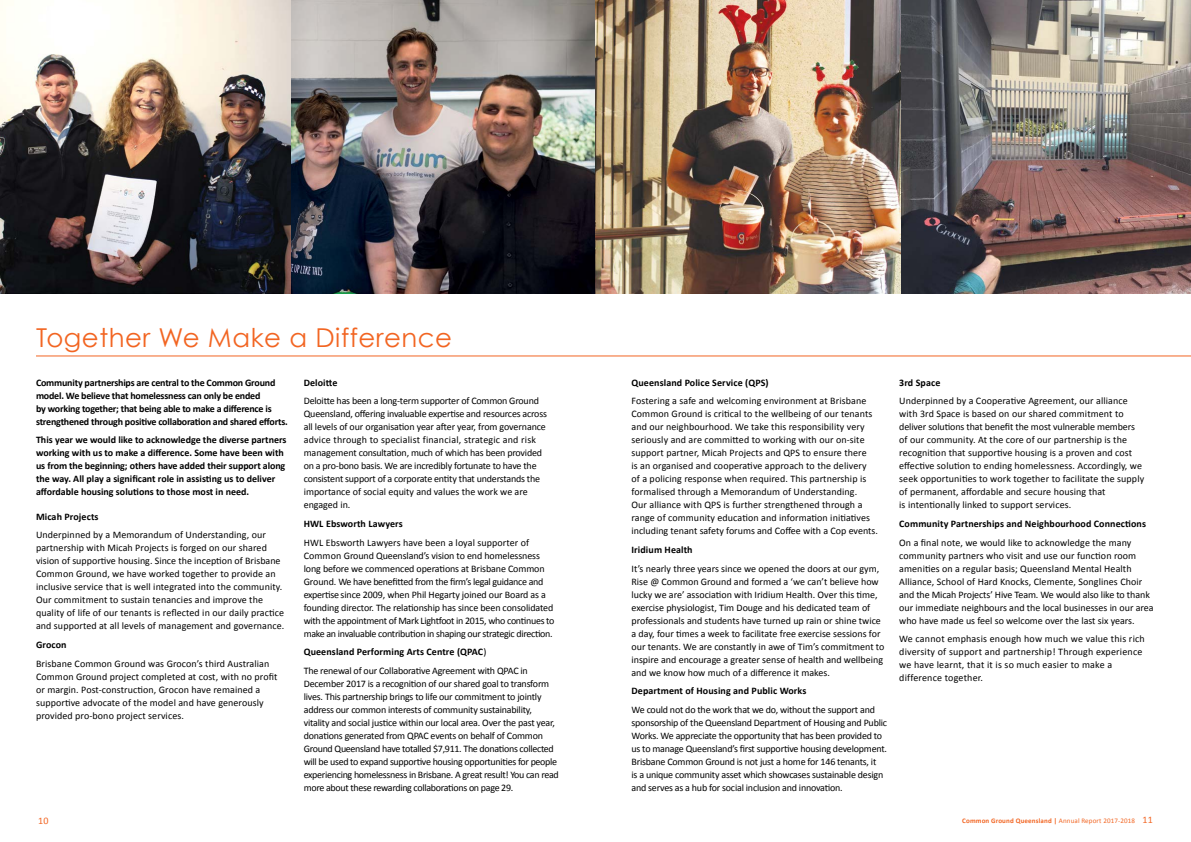
<style>
.page{position:relative;width:1191px;height:842px;background:#fff}
.page>*{position:absolute;margin:0;border:0;box-sizing:border-box;transform-origin:0 0}
.Orange_heading{font:26px "Century Gothic";letter-spacing:.02em;color:#f26522}
.Body_Text{font:10px/13px "Calibri";color:#000}
.Body_Text-2{font:10px/13px "Calibri";letter-spacing:-.02em;color:#000}
.Body_Text-3{font:10px/13px "Calibri";letter-spacing:-.03em;color:#000}
.Body_Text-4{font:700 10px/13px "Calibri";color:#000}
.Body_Text-5{font:700 10px/13px "Calibri";letter-spacing:-.02em;color:#000}
.Body_Text-6{font:10px/13px "Calibri";letter-spacing:.02em;color:#000}
.t1{font:10px "Calibri";color:#f26522}
.t2{font:700 7px "Calibri";letter-spacing:.02em;color:#f26522}
.s1{font-weight:400}
.s2{font-weight:400;font-size:10px}
</style>
<div class="page">
<hr style="left:36px;top:356px;width:1155px;height:1px;background:#f26522">
<img style="left:0;top:0;width:1191px;height:293px">
<p class="Orange_heading" style="left:36px;top:322px;width:418px">Together We Make a Difference</p>
<p class="Body_Text-5" style="left:36px;top:376px;width:253px">Community partnerships are central to the Common Ground model. We believe that homelessness can only be ended<br>by working together; that being able to make a difference is strengthened through positive collaboration and shared efforts.</p>
<p class="Body_Text-4" style="left:36px;top:434px;width:252px">This year we would like to acknowledge the diverse partners working with us to make a difference. Some have been with us from the beginning; others have added their support along the way. All play a significant role in assisting us to deliver affordable housing solutions to those most in need.</p>
<p class="Body_Text-4" style="left:36px;top:510px;width:64px">Micah Projects</p>
<p class="Body_Text" style="left:36px;top:529px;width:250px">Underpinned by a Memorandum of Understanding, our partnership with Micah Projects is forged on our shared vision of supportive housing. Since the inception of Brisbane Common Ground, we have worked together to provide an inclusive service that is well integrated into the community.<br>Our commitment to sustain tenancies and improve the quality of life of our tenants is reflected in our daily practice and supported at all levels of management and governance.</p>
<p class="Body_Text-4" style="left:36px;top:638px;width:32px">Grocon</p>
<p class="Body_Text" style="left:36px;top:657px;width:243px">Brisbane Common Ground was Grocon’s third Australian Common Ground project completed at cost, with no profit or margin. Post-construction, Grocon have remained a supportive advocate of the model and have generously provided pro-bono project services.</p>
<p class="Body_Text-4" style="left:304px;top:376px;width:35px">Deloitte</p>
<p class="Body_Text-2" style="left:304px;top:395px;width:245px">Deloitte has been a long-term supporter of Common Ground Queensland, offering invaluable expertise and resources across all levels of our organisation year after year, from governance advice through to specialist financial, strategic and risk management consultation, much of which has been provided on a pro-bono basis. We are incredibly fortunate to have the consistent support of a corporate entity that understands the importance of social equity and values the work we are engaged in.</p>
<p class="Body_Text-4" style="left:304px;top:517px;width:100px">HWL Ebsworth Lawyers</p>
<p class="Body_Text" style="left:304px;top:536px;width:252px">HWL Ebsworth Lawyers have been a loyal supporter of Common Ground Queensland’s vision to end homelessness long before we commenced operations at Brisbane Common Ground. We have benefitted from the firm’s legal guidance and expertise since 2009, when Phil Hegarty joined our Board as a founding director. The relationship has since been consolidated with the appointment of Mark Lightfoot in 2015, who continues to make an invaluable contribution in shaping our strategic direction.</p>
<p class="Body_Text-4" style="left:304px;top:646px;width:184px">Queensland Performing Arts Centre (QPAC<span class="s1">)</span></p>
<p class="Body_Text-3" style="left:304px;top:664px;width:256px">The renewal of our Collaborative Agreement with QPAC in December 2017 is a recognition of our shared goal to transform lives. This partnership brings to life our commitment to jointly address our common interests of community sustainability, vitality and social justice within our local area. Over the past year, donations generated from QPAC events on behalf of Common Ground Queensland have totalled $7,911. The donations collected will be used to expand supportive housing opportunities for people experiencing homelessness in Brisbane. A great result! You can read more about these rewarding collaborations on page 29.</p>
<p class="Body_Text-4" style="left:631px;top:376px;width:139px">Queensland Police Service (QPS)</p>
<p class="Body_Text" style="left:631px;top:395px;width:248px">Fostering a safe and welcoming environment at Brisbane Common Ground is critical to the wellbeing of our tenants and our neighbourhood. We take this responsibility very seriously and are committed to working with our on-site support partner, Micah Projects and QPS to ensure there<br>is an organised and cooperative approach to the delivery<br>of a policing response when required. This partnership is formalised through a Memorandum of Understanding.<br>Our alliance with QPS is further strengthened through a range of community education and information initiatives including tenant safety forums and Coffee with a Cop events.</p>
<p class="Body_Text-4" style="left:631px;top:543px;width:63px">Iridium Health</p>
<p class="Body_Text" style="left:631px;top:562px;width:254px">It’s nearly three years since we opened the doors at our gym, Rise @ Common Ground and formed a ‘we can’t believe how lucky we are’ association with Iridium Health. Over this time, exercise physiologist, Tim Douge and his dedicated team of professionals and students have turned up rain or shine twice a day, four times a week to facilitate free exercise sessions for our tenants. We are constantly in awe of Tim’s commitment to inspire and encourage a greater sense of health and wellbeing and we know how much of a difference it makes.</p>
<p class="Body_Text-4" style="left:631px;top:685px;width:176px">Department of Housing and Public Works</p>
<p class="Body_Text-2" style="left:631px;top:703px;width:257px">We could not do the work that we do, without the support and sponsorship of the Queensland Department of Housing and Public Works. We appreciate the opportunity that has been provided to us to manage Queensland’s first supportive housing development.<br>Brisbane Common Ground is not just a home for 146 tenants, it<br>is a unique community asset which showcases sustainable design and serves as a hub for social inclusion and innovation.</p>
<p class="Body_Text-4" style="left:899px;top:376px;width:43px">3rd Space</p>
<p class="Body_Text" style="left:899px;top:395px;width:246px">Underpinned by a Cooperative Agreement, our alliance with 3rd Space is based on our shared commitment to deliver solutions that benefit the most vulnerable members of our community. At the core of our partnership is the recognition that supportive housing is a proven and cost effective solution to ending homelessness. Accordingly, we seek opportunities to work together to facilitate the supply of permanent, affordable and secure housing that<br>is intentionally linked to support services.</p>
<p class="Body_Text-4" style="left:899px;top:517px;width:248px">Community Partnerships and Neighbourhood Connections</p>
<p class="Body_Text" style="left:899px;top:536px;width:256px">On a final note, we would like to acknowledge the many community partners who visit and use our function room amenities on a regular basis; Queensland Mental Health Alliance, School of Hard Knocks, Clemente, Songlines Choir and the Micah Projects’ Hive Team. We would also like to thank our immediate neighbours and the local businesses in our area who have made us feel so welcome over the last six years.</p>
<p class="Body_Text-6" style="left:899px;top:633px;width:247px">We cannot emphasis enough how much we value this rich diversity of support and partnership! Through experience we have learnt, that it is so much easier to make a difference together.</p>
<p class="t1" style="left:38px;top:814px;width:12px">10</p>
<p class="t2" style="left:962px;top:816px;width:192px">Common Ground Queensland | <span class="s1">Annual Report 2017-2018</span> <span class="s2">11</span></p>
</div>
